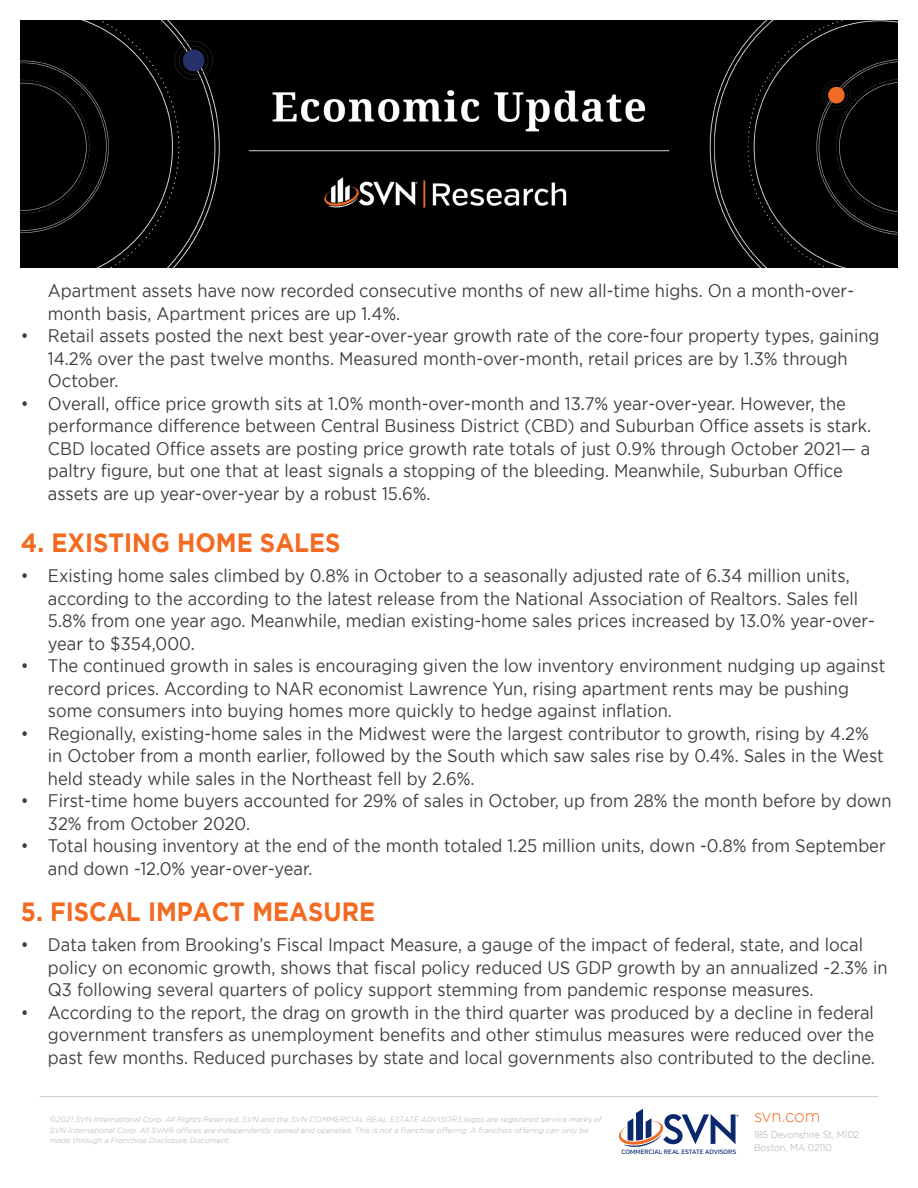
<style>
.page{position:relative;width:918px;height:1188px;background:#fff}
.page>*{position:absolute;margin:0;border:0;box-sizing:border-box;transform-origin:0 0}
.t1{font:700 26.4px "Gotham";color:#f36a21;scale:.91 1}
.t2{font:18.15px/22.5px "Gotham";color:#3e3e3f;scale:.91 1}
.t3{font:300 17.4px "Gotham";letter-spacing:-.01em;color:#f36a21;scale:.95 1}
.t4{font:300 9.9px/13.5px "Gotham";color:#a8a9ad;scale:.91 1}
.t5{font:italic 300 7.5px/10.5px "Gotham";letter-spacing:.015em;color:#a8a9ad}
.t6{font:500 6.3px "Verb";color:#09286d}
</style>
<div class="page">
<img style="left:21px;top:21px;width:876px;height:247px">
<hr style="left:40px;top:1096px;width:838px;height:1px;background:#c7c8ca">
<svg style="left:619px;top:1109px;width:120px;height:38px"></svg>
<p class="t2" style="left:48px;top:279px;width:887px">Apartment assets have now recorded consecutive months of new all-time highs. On a month-over&shy;month basis, Apartment prices are up 1.4%.</p>
<p class="t2" style="left:48px;top:324px;width:915px;text-indent:-27px">• Retail assets posted the next best year-over-year growth rate of the core-four property types, gaining<br>14.2% over the past twelve months. Measured month-over-month, retail prices are by 1.3% through<br>October.</p>
<p class="t2" style="left:48px;top:392px;width:906px;text-indent:-27px">• Overall, office price growth sits at 1.0% month-over-month and 13.7% year-over-year. However, the performance difference between Central Business District (CBD) and Suburban Office assets is stark.<br>CBD located Office assets are posting price growth rate totals of just 0.9% through October 2021— a paltry figure, but one that at least signals a stopping of the bleeding. Meanwhile, Suburban Office assets are up year-over-year by a robust 15.6%.</p>
<p class="t1" style="left:21px;top:528px;width:353px">4. EXISTING HOME SALES</p>
<p class="t2" style="left:48px;top:564px;width:910px;text-indent:-27px">• Existing home sales climbed by 0.8% in October to a seasonally adjusted rate of 6.34 million units, according to the according to the latest release from the National Association of Realtors. Sales fell 5.8% from one year ago. Meanwhile, median existing-home sales prices increased by 13.0% year-over&shy;year to $354,000.</p>
<p class="t2" style="left:48px;top:654px;width:922px;text-indent:-27px">• The continued growth in sales is encouraging given the low inventory environment nudging up against record prices. According to NAR economist Lawrence Yun, rising apartment rents may be pushing some consumers into buying homes more quickly to hedge against inflation.</p>
<p class="t2" style="left:48px;top:722px;width:920px;text-indent:-27px">• Regionally, existing-home sales in the Midwest were the largest contributor to growth, rising by 4.2% in October from a month earlier, followed by the South which saw sales rise by 0.4%. Sales in the West held steady while sales in the Northeast fell by 2.6%.</p>
<p class="t2" style="left:48px;top:789px;width:929px;text-indent:-27px">• First-time home buyers accounted for 29% of sales in October, up from 28% the month before by down<br>32% from October 2020.</p>
<p class="t2" style="left:48px;top:834px;width:922px;text-indent:-27px">• Total housing inventory at the end of the month totaled 1.25 million units, down -0.8% from September and down -12.0% year-over-year.</p>
<p class="t1" style="left:21px;top:897px;width:391px">5. FISCAL IMPACT MEASURE</p>
<p class="t2" style="left:48px;top:933px;width:924px;text-indent:-27px">• Data taken from Brooking’s Fiscal Impact Measure, a gauge of the impact of federal, state, and local policy on economic growth, shows that fiscal policy reduced US GDP growth by an annualized -2.3% in<br>Q3 following several quarters of policy support stemming from pandemic response measures.</p>
<p class="t2" style="left:48px;top:1001px;width:910px;text-align:justify;text-indent:-27px">• According to the report, the drag on growth in the third quarter was produced by a decline in federal government transfers as unemployment benefits and other stimulus measures were reduced over the past few months. Reduced purchases by state and local governments also contributed to the decline.</p>
<p class="t5" style="left:50px;top:1115px;width:553px">©2021 SVN International Corp. All Rights Reserved. SVN and the SVN COMMERCIAL REAL ESTATE ADVISORS logos are registered service marks of<br>SVN International Corp. All SVN® offices are independently owned and operated. This is not a franchise offering. A franchise offering can only be made through a Franchise Disclosure Document.</p>
<p class="t6" style="left:622px;top:1148px;width:116px">COMMERCIAL REAL ESTATE ADVISORS</p>
<p class="t3" style="left:754px;top:1106px;width:71px">svn.com</p>
<p class="t4" style="left:754px;top:1127px;width:117px">185 Devonshire St, M102<br>Boston, MA 02110</p>
</div>
